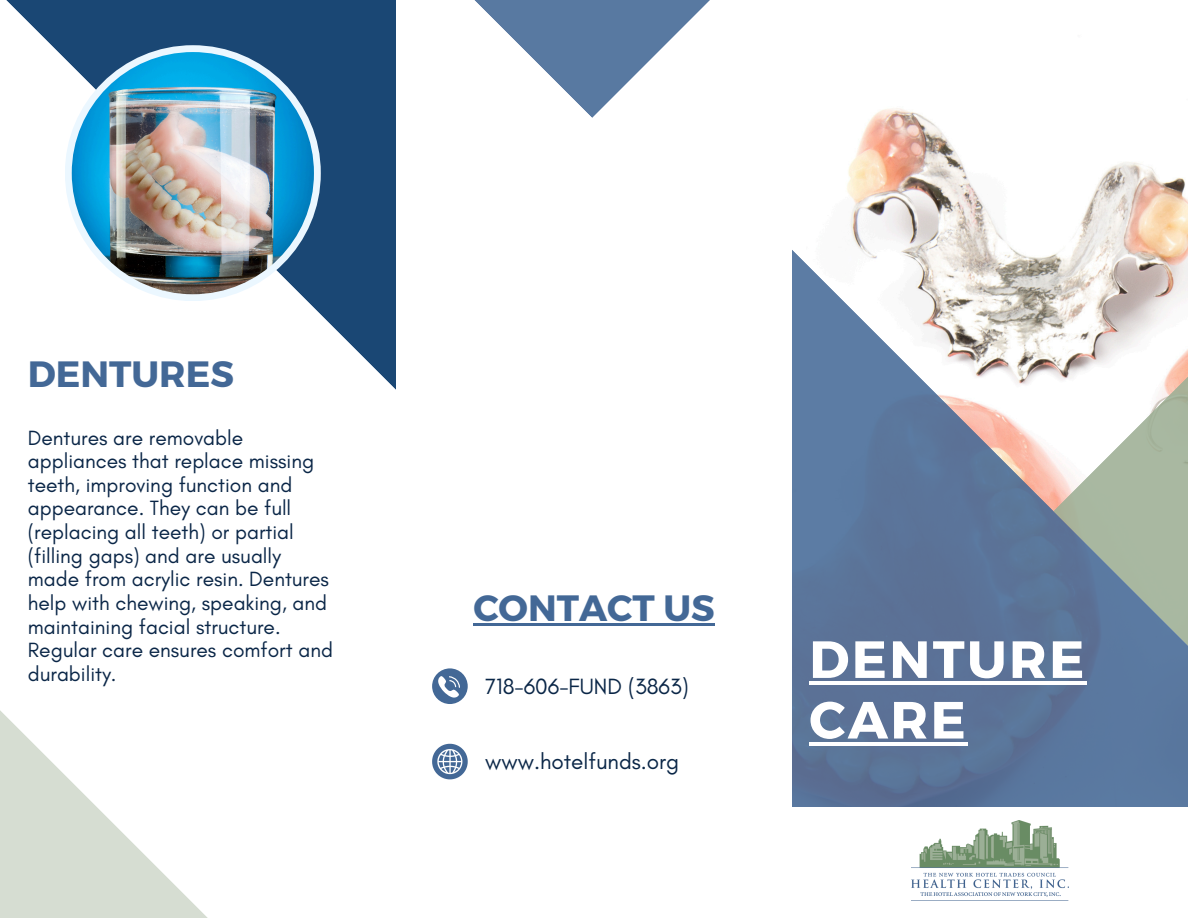
<style>
.page{position:relative;width:1188px;height:918px;background:#fff}
.page>*{position:absolute;margin:0;border:0;box-sizing:border-box;transform-origin:0 0}
.t1{font:700 52.2px/60.6px "Montserrat";letter-spacing:.045em;color:#fff}
.t2{font:700 36.6px "Montserrat";color:#436896}
.t3{font:22.5px "Glacial Indifference";color:#0a2647}
.t4{font:21px/23.7px "Glacial Indifference";color:#0a2647}
</style>
<div class="page">
<svg style="left:6px;top:0;width:390px;height:390px"></svg>
<img style="left:847px;top:108px;width:341px;height:118px">
<svg style="left:792px;top:226px;width:396px;height:581px;fill:#5b789e"></svg>
<svg style="left:0;top:710px;width:208px;height:208px"></svg>
<svg style="left:1053px;top:339px;width:135px;height:347px"></svg>
<svg style="left:474px;top:0;width:236px;height:118px"></svg>
<div style="left:65px;top:45px;width:256px;height:256px;background:#ebf7ff;border-radius:50%"></div>
<img style="left:72px;top:52px;width:242px;height:242px;border-radius:50%">
<svg style="left:432px;top:668px;width:36px;height:36px"></svg>
<svg style="left:432px;top:744px;width:36px;height:35px"></svg>
<img style="left:912px;top:820px;width:156px;height:77px">
<hr style="left:809px;top:682px;width:278px;height:3px;background:#fff">
<hr style="left:809px;top:742px;width:159px;height:4px;background:#fff">
<hr style="left:473px;top:623px;width:242px;height:3px;background:#436896">
<p class="t2" style="left:28px;top:350px;width:208px">DENTURES</p>
<p class="t4" style="left:28px;top:425px;width:307px">Dentures are removable appliances that replace missing teeth, improving function and appearance. They can be full (replacing all teeth) or partial (filling gaps) and are usually made from acrylic resin. Dentures help with chewing, speaking, and maintaining facial structure.<br>Regular care ensures comfort and durability.</p>
<h3 class="t2" style="left:473px;top:584px;width:243px">CONTACT US</h3>
<h2 class="t3" style="left:485px;top:673px;width:205px">718-606-FUND (3863)</h2>
<p class="t3" style="left:485px;top:748px;width:196px">www.hotelfunds.org</p>
<h2 class="t1" style="left:809px;top:626px;width:277px">DENTURE<br>CARE</h2>
</div>
